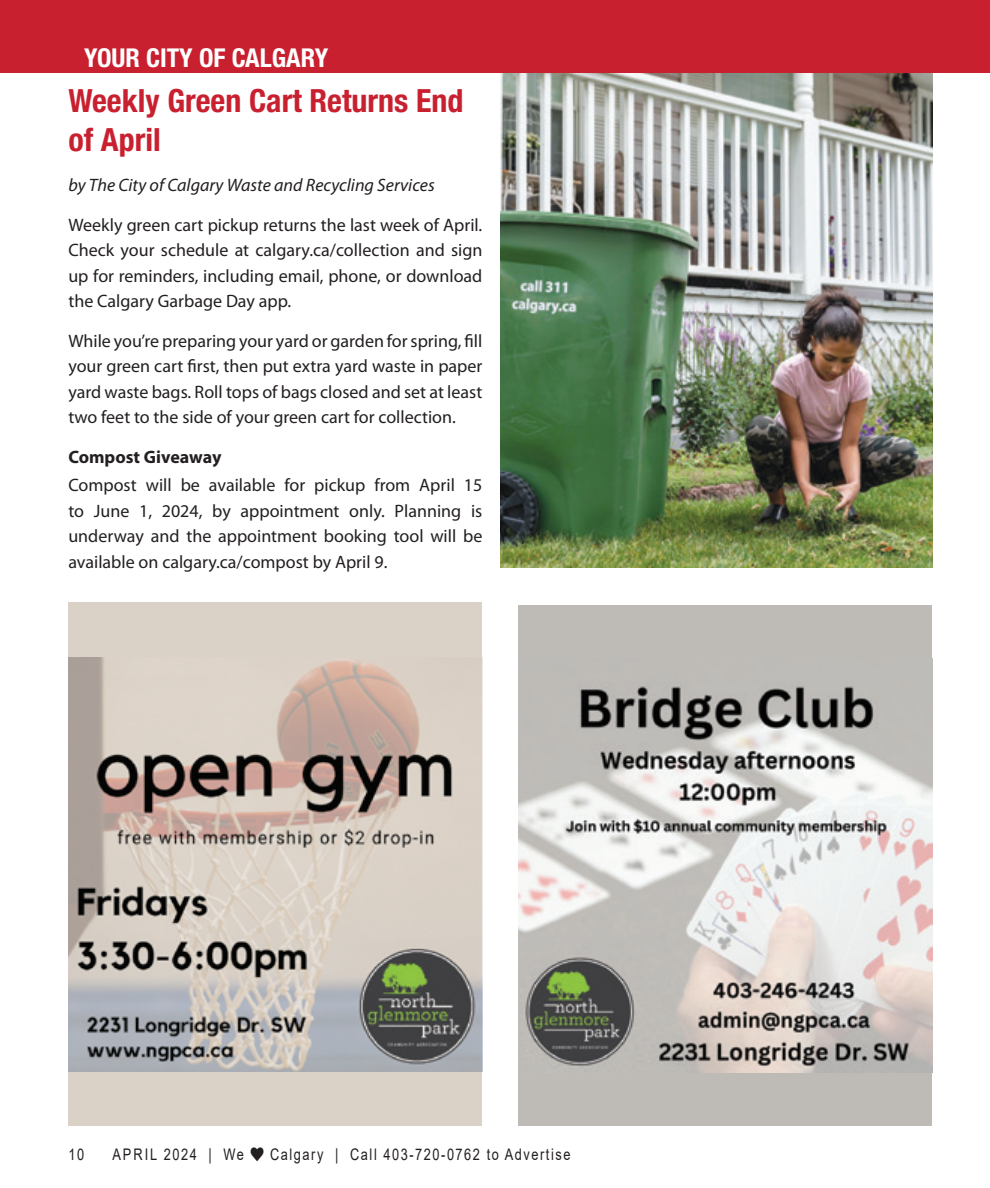
<style>
.page{position:relative;width:990px;height:1188px;background:#fff}
.page>*{position:absolute;margin:0;border:0;box-sizing:border-box;transform-origin:0 0}
.In_Around_title{font:700 condensed 32px/39.4px "Helvetica Neue LT Std";color:#c9202f}
.t1{font:700 condensed 26px "Helvetica Neue LT Std";color:#fff}
.Body_text{font:18px/25.4px "Myriad Pro";color:#231f20;text-align:justify}
.Body_text-2{font:italic 18px "Myriad Pro";color:#231f20}
.Body_text-3{font:700 18px "Myriad Pro";color:#231f20}
.t2{font:16px "Arial";letter-spacing:.12em;color:#231f20;scale:.8 1}
.t3{font:16px "Arial";letter-spacing:.14em;color:#231f20;scale:.8 1}
</style>
<div class="page">
<div style="left:68px;top:603px;width:414px;height:523px;background:#dad2c7"></div>
<img style="left:68px;top:657px;width:414px;height:414px">
<div style="left:518px;top:605px;width:414px;height:521px;background:#bebbb7"></div>
<img style="left:518px;top:686px;width:414px;height:387px">
<img style="left:500px;top:73px;width:432px;height:495px">
<div style="left:0;top:0;width:990px;height:73px;background:#c9202f"></div>
<p class="t1" style="left:84px;top:42px;width:246px">YOUR CITY OF CALGARY</p>
<p class="In_Around_title" style="left:68px;top:80px;width:397px">Weekly Green Cart Returns End of April</p>
<p class="Body_text-2" style="left:68px;top:174px;width:368px">by The City of Calgary Waste and Recycling Services</p>
<p class="Body_text" style="left:68px;top:212px;width:416px">Weekly green cart pickup returns the last week of April.<br>Check your schedule at calgary.ca/collection and sign up for reminders, including email, phone, or download the Calgary Garbage Day app.</p>
<p class="Body_text" style="left:68px;top:328px;width:416px">While you’re preparing your yard or garden for spring, fill your green cart first, then put extra yard waste in paper yard waste bags. Roll tops of bags closed and set at least two feet to the side of your green cart for collection.</p>
<p class="Body_text-3" style="left:68px;top:445px;width:155px">Compost Giveaway</p>
<p class="Body_text" style="left:68px;top:472px;width:416px">Compost will be available for pickup from April 15 to June 1, 2024, by appointment only. Planning is underway and the appointment booking tool will be available on calgary.ca/compost by April 9.</p>
<p class="t2" style="left:68px;top:1143px;width:21px">10</p>
<p class="t3" style="left:112px;top:1143px;width:166px">APRIL 2024 | We</p>
<p class="t2" style="left:270px;top:1143px;width:377px">Calgary | Call 403-720-0762 to Advertise</p>
</div>
